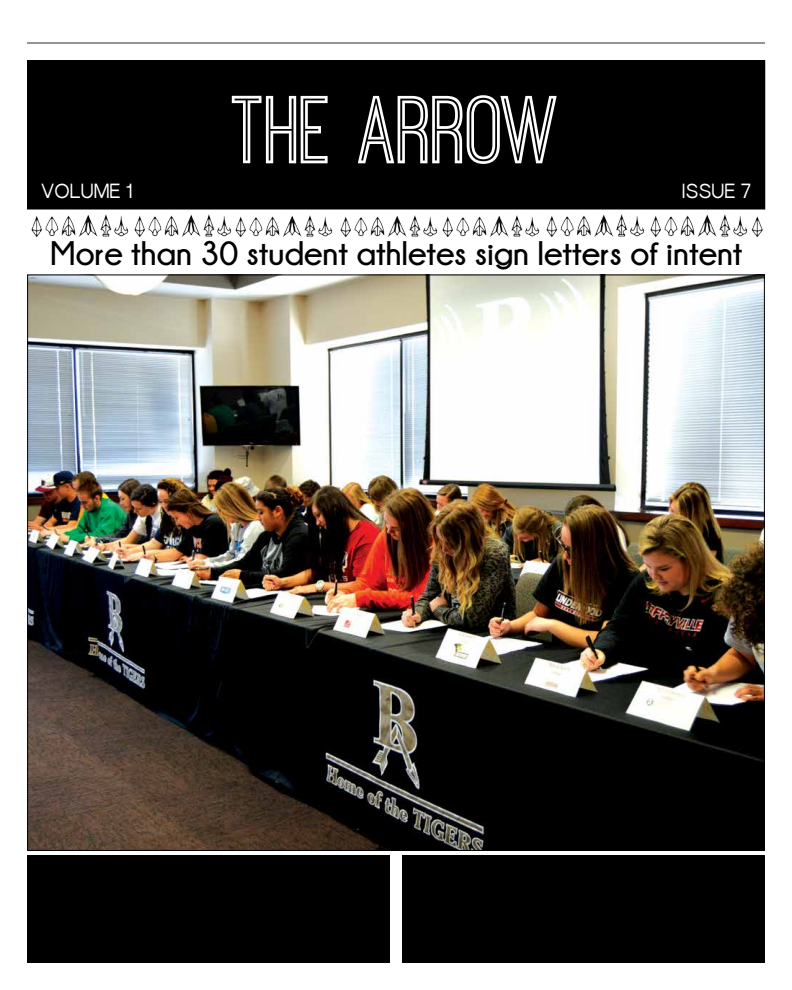
<style>
.page{position:relative;width:792px;height:990px;background:#fff}
.page>*{position:absolute;margin:0;border:0;box-sizing:border-box;transform-origin:0 0}
.t1{font:100px "Ostrich Sans Inline";letter-spacing:-.01em;color:#fff}
.t2{font:700 34px "Champagne&Limousines";color:#000}
.t3{font:20px "Gravity";color:#fff}
</style>
<div class="page">
<hr style="left:27px;top:42px;width:738px;height:2px;background:#939598">
<div style="left:28px;top:61px;width:737px;height:148px;background:#000"></div>
<div style="left:27px;top:60px;width:738px;height:149px;border:1px solid #000"></div>
<img style="left:31px;top:215px;width:200px;height:22px">
<img style="left:231px;top:215px;width:207px;height:23px">
<img style="left:442px;top:215px;width:203px;height:23px">
<img style="left:650px;top:215px;width:97px;height:22px">
<img style="left:747px;top:216px;width:16px;height:21px">
<div style="left:27px;top:855px;width:363px;height:108px;background:#000"></div>
<div style="left:402px;top:855px;width:363px;height:108px;background:#000"></div>
<img style="left:29px;top:277px;width:734px;height:572px">
<h1 class="t1" style="left:232px;top:79px;width:329px">THE ARROW</h1>
<p class="t3" style="left:41px;top:180px;width:93px">VOLUME 1</p>
<p class="t3" style="left:681px;top:180px;width:71px">ISSUE 7</p>
<p class="t2" style="left:51px;top:234px;width:694px">More than 30 student athletes sign letters of intent</p>
</div>
